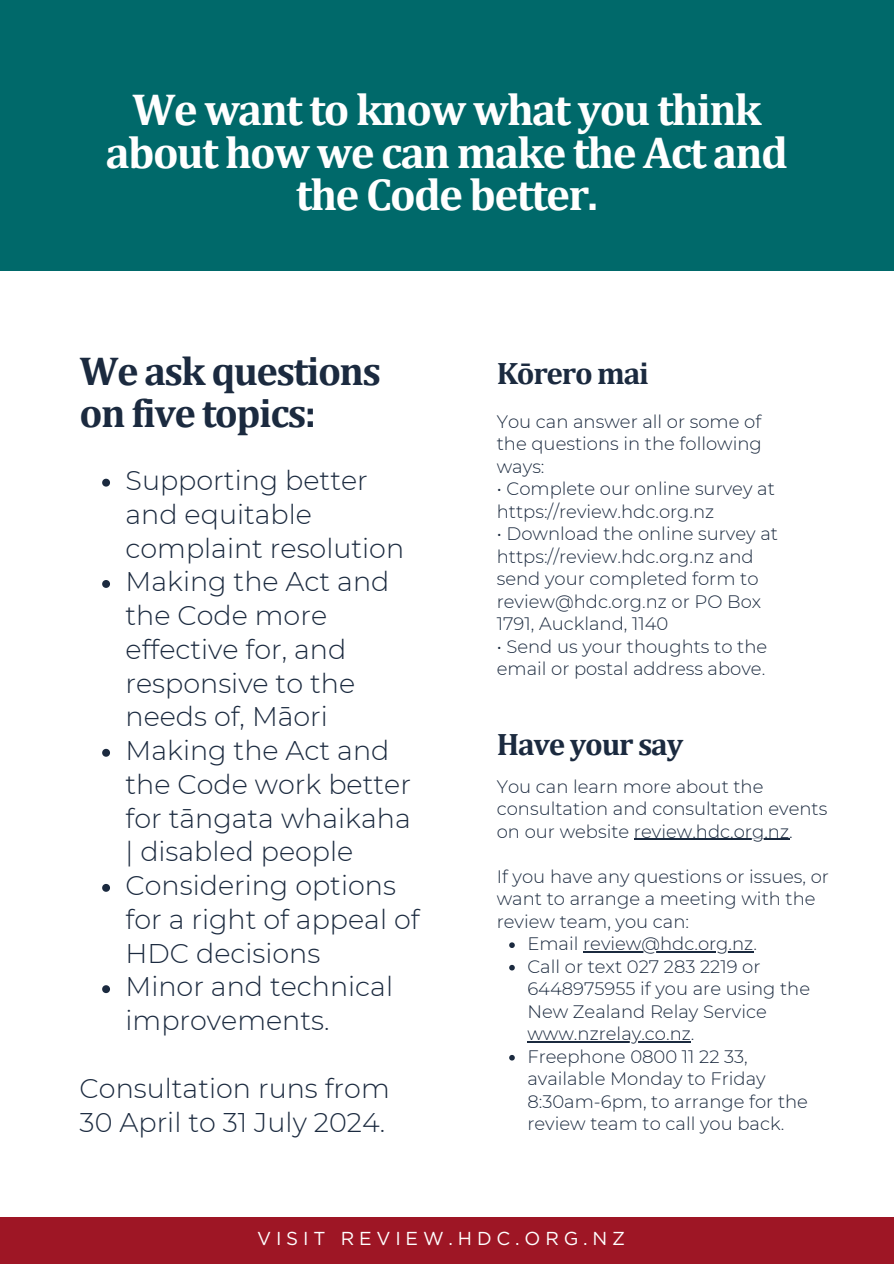
<style>
.page{position:relative;width:894px;height:1264px;background:#fff}
.page>*{position:absolute;margin:0;border:0;box-sizing:border-box;transform-origin:0 0}
.t1{font:700 45px/42.8px "Cambria";letter-spacing:-.04em;color:#fff;text-align:center}
.t2{font:700 40.5px/41.7px "Cambria";letter-spacing:-.04em;color:#1b2a3f}
.t3{font:700 31.05px "Cambria";letter-spacing:-.04em;color:#1b2a3f}
.t4{font:300 27px/33.8px "Montserrat";color:#1b2a3f}
.t5{font:18.75px "Gotham";letter-spacing:.255em;color:#fff}
.t6{font:300 18px/22.5px "Montserrat";color:#1b2a3f}
</style>
<div class="page">
<div style="left:0;top:0;width:893px;height:270px;background:#00696a"></div>
<div style="left:0;top:1216px;width:893px;height:47px;background:#9e1625"></div>
<svg style="left:102px;top:478px;width:8px;height:8px"></svg>
<svg style="left:102px;top:580px;width:8px;height:8px"></svg>
<svg style="left:102px;top:748px;width:8px;height:8px"></svg>
<svg style="left:102px;top:883px;width:8px;height:8px"></svg>
<svg style="left:102px;top:985px;width:8px;height:8px"></svg>
<hr style="left:633px;top:838px;width:156px;height:2px;background:#1b2a3f">
<svg style="left:509px;top:942px;width:5px;height:6px"></svg>
<hr style="left:583px;top:951px;width:170px;height:1px;background:#1b2a3f">
<svg style="left:509px;top:964px;width:5px;height:6px"></svg>
<hr style="left:527px;top:1041px;width:163px;height:1px;background:#1b2a3f">
<svg style="left:509px;top:1055px;width:5px;height:5px"></svg>
<h1 class="t1" style="left:106px;top:87px;width:683px">We want to know what you think about how we can make the Act and the Code better.</h1>
<h1 class="t2" style="left:80px;top:349px;width:303px">We ask questions on five topics:</h1>
<h2 class="t4" style="left:125px;top:463px;width:280px">Supporting better and equitable complaint resolution</h2>
<p class="t4" style="left:125px;top:564px;width:265px">Making the Act and the Code more effective for, and responsive to the needs of, Māori</p>
<p class="t4" style="left:125px;top:733px;width:287px">Making the Act and the Code work better for tāngata whaikaha | disabled people</p>
<p class="t4" style="left:125px;top:868px;width:295px">Considering options for a right of appeal of<br>HDC decisions</p>
<p class="t4" style="left:125px;top:969px;width:269px">Minor and technical improvements.</p>
<p class="t4" style="left:80px;top:1071px;width:311px">Consultation runs from<br>30 April to 31 July 2024.</p>
<p class="t3" style="left:496px;top:354px;width:154px">Kōrero mai</p>
<p class="t6" style="left:496px;top:410px;width:266px;text-align:justify">You can answer all or some of the questions in the following ways:</p>
<p class="t6" style="left:496px;top:477px;width:279px">• Complete our online survey at https://review.hdc.org.nz</p>
<p class="t6" style="left:496px;top:522px;width:283px">• Download the online survey at https://review.hdc.org.nz and send your completed form to review@hdc.org.nz or PO Box<br>1791, Auckland, 1140</p>
<h3 class="t6" style="left:496px;top:635px;width:272px">• Send us your thoughts to the email or postal address above.</h3>
<h2 class="t3" style="left:496px;top:725px;width:188px">Have your say</h2>
<p class="t6" style="left:496px;top:775px;width:332px">You can learn more about the consultation and consultation events on our website review.hdc.org.nz.</p>
<p class="t6" style="left:496px;top:865px;width:333px">If you have any questions or issues, or want to arrange a meeting with the review team, you can:</p>
<p class="t6" style="left:527px;top:932px;width:231px">Email review@hdc.org.nz.</p>
<p class="t6" style="left:527px;top:955px;width:234px">Call or text 027 283 2219 or</p>
<p class="t6" style="left:527px;top:977px;width:284px">6448975955 if you are using the<br>New Zealand Relay Service</p>
<h4 class="t6" style="left:527px;top:1022px;width:282px">www.nzrelay.co.nz.<br>Freephone 0800 11 22 33, available Monday to Friday<br>8:30am-6pm, to arrange for the review team to call you back.</h4>
<p class="t5" style="left:257px;top:1227px;width:369px">VISIT REVIEW.HDC.ORG.NZ</p>
</div>
